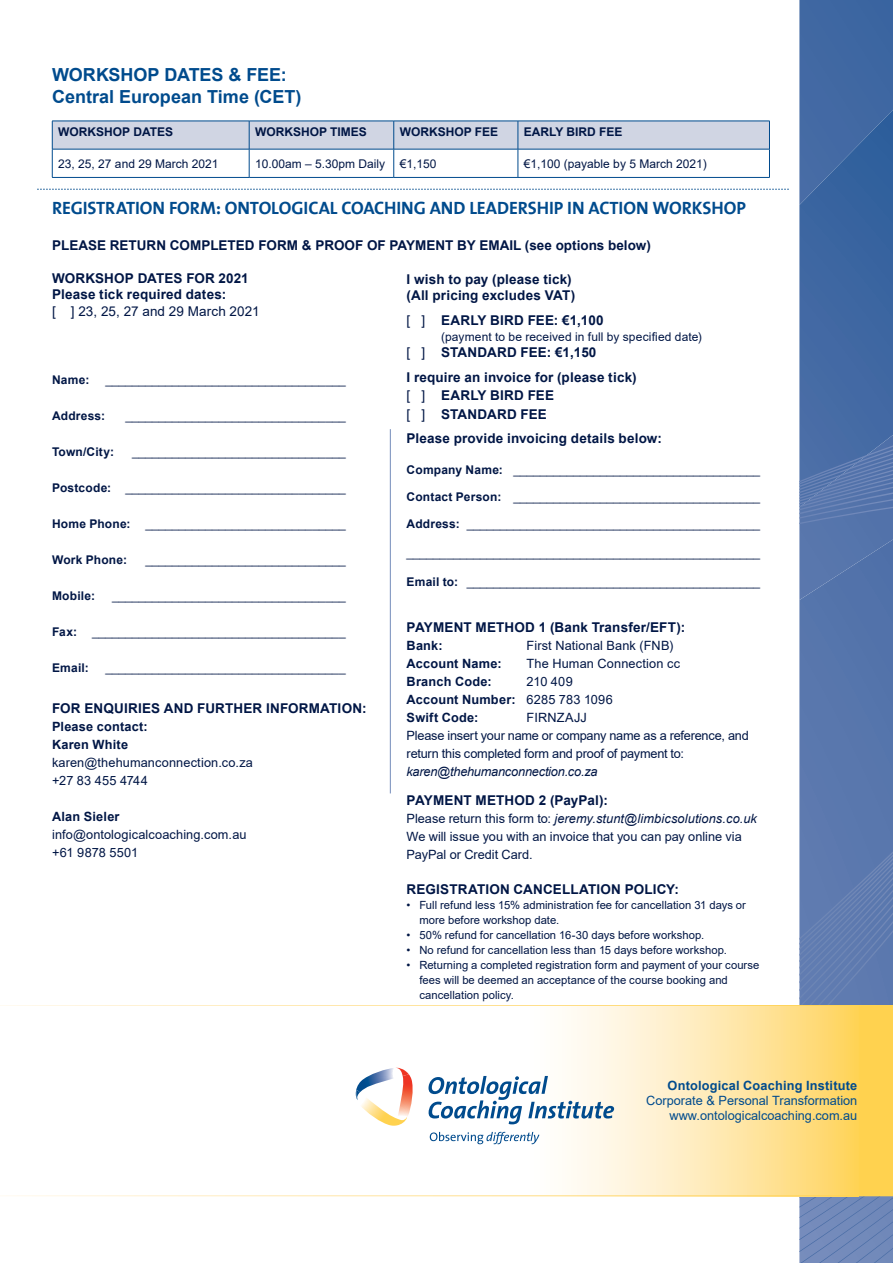
<style>
.page{position:relative;width:893px;height:1263px;background:#fff}
.page>*{position:absolute;margin:0;border:0;box-sizing:border-box;transform-origin:0 0}
.t1{font:18px "The Sans 7 Bold Plain";letter-spacing:-.005em;color:#004b8d}
.t2{font:700 18px/21.6px "Arial";color:#004b8d}
.t3{font:700 13.5px/16.2px "Arial";letter-spacing:.01em;color:#001645}
.t4{font:13.5px "Arial";letter-spacing:.01em;color:#001645}
.t5{font:12.75px/18px "Arial";color:#001645}
.t6{font:700 12.75px/18px "Arial";letter-spacing:.015em;color:#001645}
.t7{font:12.75px/15.3px "Arial";color:#004b8d;text-align:right}
.t8{font:italic 12.75px "Arial";letter-spacing:-.02em;color:#001645}
.t9{font:700 12.75px "Arial";letter-spacing:.015em;color:#004b8d}
.t10{font:12px "Arial";color:#001645}
.t11{font:700 12px "Arial";color:#001645}
.t12{font:700 12px "Arial";letter-spacing:.02em;color:#001645}
.t13{font:11.25px/15px "Arial";letter-spacing:.005em;color:#001645}
.s1{font-weight:400}
.s2{font-weight:700}
.s3{font-style:italic}
</style>
<div class="page">
<svg style="left:799px;top:0;width:94px;height:1263px;background:#5072a9"></svg>
<svg style="left:52px;top:121px;width:718px;height:56px"></svg>
<hr style="left:52px;top:177px;width:197px;height:1px;background:#004b8d">
<hr style="left:249px;top:177px;width:145px;height:1px;background:#004b8d">
<hr style="left:394px;top:177px;width:124px;height:1px;background:#004b8d">
<hr style="left:518px;top:177px;width:252px;height:1px;background:#004b8d">
<hr style="left:390px;top:429px;width:1px;height:364px;background:#758cbb">
<svg style="left:37px;top:189px;width:752px;height:1px"></svg>
<div style="left:859px;top:1005px;width:34px;height:191px;background:#ffd24f"></div>
<svg style="left:396px;top:1006px;width:463px;height:189px"></svg>
<hr style="left:0;top:1005px;width:893px;height:1px;background:#fff">
<hr style="left:0;top:1195px;width:893px;height:1px;background:#fff">
<svg style="left:355px;top:1068px;width:59px;height:58px"></svg>
<svg style="left:428px;top:1076px;width:186px;height:48px"></svg>
<svg style="left:430px;top:1132px;width:109px;height:12px"></svg>
<h1 class="t2" style="left:52px;top:64px;width:251px">WORKSHOP DATES &amp; FEE:<br>Central European Time (CET)</h1>
<p class="t11" style="left:58px;top:123px;width:116px">WORKSHOP DATES</p>
<p class="t11" style="left:255px;top:123px;width:113px">WORKSHOP TIMES</p>
<p class="t11" style="left:400px;top:123px;width:100px">WORKSHOP FEE</p>
<p class="t11" style="left:524px;top:123px;width:100px">EARLY BIRD FEE</p>
<p class="t10" style="left:58px;top:155px;width:162px">23, 25, 27 and 29 March 2021</p>
<p class="t10" style="left:255px;top:155px;width:183px">10.00am – 5.30pm Daily €1,150</p>
<p class="t10" style="left:524px;top:155px;width:184px">€1,100 (payable by 5 March 2021)</p>
<h1 class="t1" style="left:52px;top:193px;width:695px">REGISTRATION FORM: ONTOLOGICAL COACHING AND LEADERSHIP IN ACTION WORKSHOP</h1>
<p class="t3" style="left:52px;top:238px;width:600px">PLEASE RETURN COMPLETED FORM &amp; PROOF OF PAYMENT BY EMAIL (see options below)</p>
<p class="t3" style="left:52px;top:270px;width:198px">WORKSHOP DATES FOR 2021<br>Please tick required dates:</p>
<p class="t4" style="left:52px;top:301px;width:209px">[ ] 23, 25, 27 and 29 March 2021</p>
<p class="t3" style="left:407px;top:271px;width:170px">I wish to pay (please tick) (All pricing excludes VAT)</p>
<p class="t3" style="left:407px;top:312px;width:198px"><span class="s1">[ ]</span> EARLY BIRD FEE: €1,100</p>
<p class="t10" style="left:441px;top:328px;width:262px">(payment to be received in full by specified date)</p>
<p class="t3" style="left:407px;top:340px;width:231px;line-height:24.8px"><span class="s1">[ ]</span> STANDARD FEE: €1,150<br>I require an invoice for (please tick)</p>
<p class="t3" style="left:407px;top:386px;width:149px;line-height:18.3px"><span class="s1">[ ]</span> EARLY BIRD FEE <span class="s1">[ ]</span> STANDARD FEE</p>
<p class="t3" style="left:407px;top:431px;width:257px">Please provide invoicing details below:</p>
<p class="t10" style="left:407px;top:461px;width:355px"><span class="s2">Company Name:</span> _____________________________________</p>
<p class="t10" style="left:407px;top:489px;width:355px"><span class="s2">Contact Person:</span> _____________________________________</p>
<p class="t10" style="left:407px;top:516px;width:355px"><span class="s2">Address:</span> ____________________________________________</p>
<p class="t10" style="left:407px;top:544px;width:355px">_____________________________________________________</p>
<p class="t10" style="left:407px;top:573px;width:355px"><span class="s2">Email to:</span> ____________________________________________</p>
<p class="t3" style="left:407px;top:619px;width:280px">PAYMENT METHOD 1 (Bank Transfer/EFT):</p>
<p class="t6" style="left:407px;top:636px;width:37px">Bank:</p>
<p class="t5" style="left:527px;top:636px;width:148px">First National Bank (FNB)</p>
<p class="t6" style="left:407px;top:654px;width:96px">Account Name:</p>
<p class="t5" style="left:527px;top:654px;width:155px">The Human Connection cc</p>
<p class="t6" style="left:407px;top:672px;width:86px">Branch Code:</p>
<p class="t11" style="left:52px;top:371px;width:39px">Name:</p>
<p class="t10" style="left:105px;top:371px;width:242px">____________________________________</p>
<p class="t12" style="left:52px;top:407px;width:55px">Address:</p>
<p class="t10" style="left:125px;top:407px;width:222px">_________________________________</p>
<p class="t11" style="left:52px;top:443px;width:64px">Town/City:</p>
<p class="t10" style="left:132px;top:443px;width:215px">________________________________</p>
<p class="t10" style="left:52px;top:479px;width:295px"><span class="s2">Postcode:</span> _________________________________</p>
<p class="t10" style="left:52px;top:515px;width:295px"><span class="s2">Home Phone:</span> ______________________________</p>
<p class="t11" style="left:52px;top:551px;width:77px">Work Phone:</p>
<p class="t10" style="left:146px;top:551px;width:202px">______________________________</p>
<p class="t11" style="left:52px;top:587px;width:44px">Mobile:</p>
<p class="t10" style="left:112px;top:587px;width:235px">___________________________________</p>
<p class="t11" style="left:52px;top:623px;width:26px">Fax:</p>
<p class="t10" style="left:92px;top:623px;width:255px">______________________________________</p>
<p class="t11" style="left:52px;top:659px;width:38px">Email:</p>
<p class="t10" style="left:105px;top:659px;width:242px">____________________________________</p>
<p class="t3" style="left:52px;top:701px;width:316px">FOR ENQUIRIES AND FURTHER INFORMATION:</p>
<p class="t6" style="left:52px;top:718px;width:97px">Please contact:<br>Karen White</p>
<p class="t5" style="left:52px;top:754px;width:202px">karen@thehumanconnection.co.za +27 83 455 4744</p>
<p class="t6" style="left:52px;top:808px;width:69px">Alan Sieler</p>
<p class="t5" style="left:52px;top:826px;width:196px">info@ontologicalcoaching.com.au +61 9878 5501</p>
<p class="t6" style="left:407px;top:672px;width:208px;text-indent:120px"><span class="s1">210 409<br></span>Account Number: <span class="s1">6285 783 1096<br></span>Swift Code:</p>
<p class="t5" style="left:407px;top:708px;width:344px;text-indent:120px">FIRNZAJJ<br>Please insert your name or company name as a reference, and return this completed form and proof of payment to:</p>
<p class="t8" style="left:407px;top:763px;width:192px">karen@thehumanconnection.co.za</p>
<p class="t3" style="left:407px;top:792px;width:203px">PAYMENT METHOD 2 (PayPal):</p>
<p class="t5" style="left:407px;top:809px;width:352px">Please return this form to: <span class="s3">jeremy.stunt@limbicsolutions.co.uk<br></span>We will issue you with an invoice that you can pay online via<br>PayPal or Credit Card.</p>
<p class="t3" style="left:407px;top:881px;width:274px">REGISTRATION CANCELLATION POLICY:</p>
<p class="t13" style="left:419px;top:897px;width:328px;text-indent:-13px">• Full refund less 15% administration fee for cancellation 31 days or more before workshop date.</p>
<p class="t13" style="left:407px;top:927px;width:299px">• 50% refund for cancellation 16-30 days before workshop.</p>
<p class="t13" style="left:407px;top:942px;width:322px">• No refund for cancellation less than 15 days before workshop.</p>
<p class="t13" style="left:419px;top:957px;width:342px;text-indent:-13px">• Returning a completed registration form and payment of your course fees will be deemed an acceptance of the course booking and cancellation policy.</p>
<p class="t9" style="left:668px;top:1076px;width:191px">Ontological Coaching Institute</p>
<p class="t7" style="left:646px;top:1093px;width:213px">Corporate &amp; Personal Transformation www.ontologicalcoaching.com.au</p>
</div>
